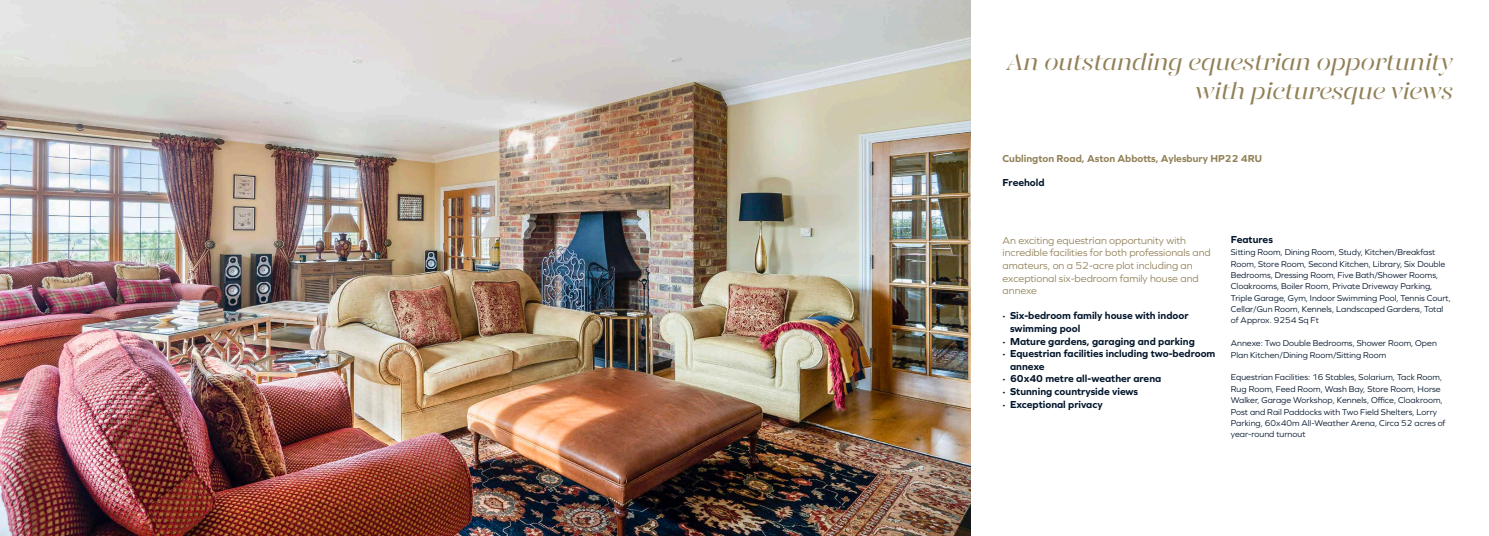
<style>
.page{position:relative;width:1489px;height:536px;background:#fff}
.page>*{position:absolute;margin:0;border:0;box-sizing:border-box;transform-origin:0 0}
.Small_print{font:italic 23.62px/28.3px "Gabriela Stencil";letter-spacing:-.01em;color:#928158;text-align:right}
.Subhead{font:700 10.5px/12.6px "Graphie";color:#00142a}
.Intro_Para{font:10.5px/12.6px "Graphie";color:#928158}
.Contact_details_head{font:700 10.5px "Graphie";color:#928158}
.Price_Blue{font:700 10.5px "Graphie";color:#00142a}
.t1{font:8.75px/11.4px "Graphie";color:#00142a}
.s1{font-family:"Gabriela Stencil";font-weight:900}
</style>
<div class="page">
<img style="left:0;top:0;width:970px;height:536px">
<p class="Small_print" style="left:1005px;top:48px;width:447px">An outstanding equestrian opportunity with picturesque views</p>
<p class="Contact_details_head" style="left:1002px;top:153px;width:261px">Cublington Road, Aston Abbotts, Aylesbury HP22 4RU</p>
<p class="Price_Blue" style="left:1002px;top:176px;width:44px">Freehold</p>
<p class="Intro_Para" style="left:1002px;top:234px;width:210px">An exciting equestrian opportunity with incredible facilities for both professionals and amateurs, on a 52-acre plot including an exceptional six-bedroom family house and annexe</p>
<p class="Subhead" style="left:1009px;top:309px;width:180px;text-indent:-7px"><span class="s1">·</span> Six-bedroom family house with indoor swimming pool</p>
<p class="Subhead" style="left:1002px;top:334px;width:194px"><span class="s1">·</span> Mature gardens, garaging and parking</p>
<p class="Subhead" style="left:1009px;top:347px;width:207px;text-indent:-7px"><span class="s1">·</span> Equestrian facilities including two-bedroom annexe</p>
<p class="Subhead" style="left:1002px;top:372px;width:160px"><span class="s1">·</span> 60x40 metre all-weather arena</p>
<p class="Subhead" style="left:1002px;top:385px;width:137px"><span class="s1">·</span> Stunning countryside views</p>
<p class="Subhead" style="left:1002px;top:397px;width:102px"><span class="s1">·</span> Exceptional privacy</p>
<p class="Subhead" style="left:1230px;top:233px;width:44px">Features</p>
<p class="t1" style="left:1230px;top:246px;width:221px">Sitting Room, Dining Room, Study, Kitchen/Breakfast Room, Store Room, Second Kitchen, Library, Six Double Bedrooms, Dressing Room, Five Bath/Shower Rooms, Cloakrooms, Boiler Room, Private Driveway Parking, Triple Garage, Gym, Indoor Swimming Pool, Tennis Court, Cellar/Gun Room, Kennels, Landscaped Gardens, Total of Approx. 9254 Sq Ft</p>
<p class="t1" style="left:1230px;top:337px;width:207px">Annexe: Two Double Bedrooms, Shower Room, Open<br>Plan Kitchen/Dining Room/Sitting Room</p>
<p class="t1" style="left:1230px;top:371px;width:216px">Equestrian Facilities: 16 Stables, Solarium, Tack Room, Rug Room, Feed Room, Wash Bay, Store Room, Horse Walker, Garage Workshop, Kennels, Office, Cloakroom, Post and Rail Paddocks with Two Field Shelters, Lorry Parking, 60x40m All-Weather Arena, Circa 52 acres of year-round turnout</p>
</div>
